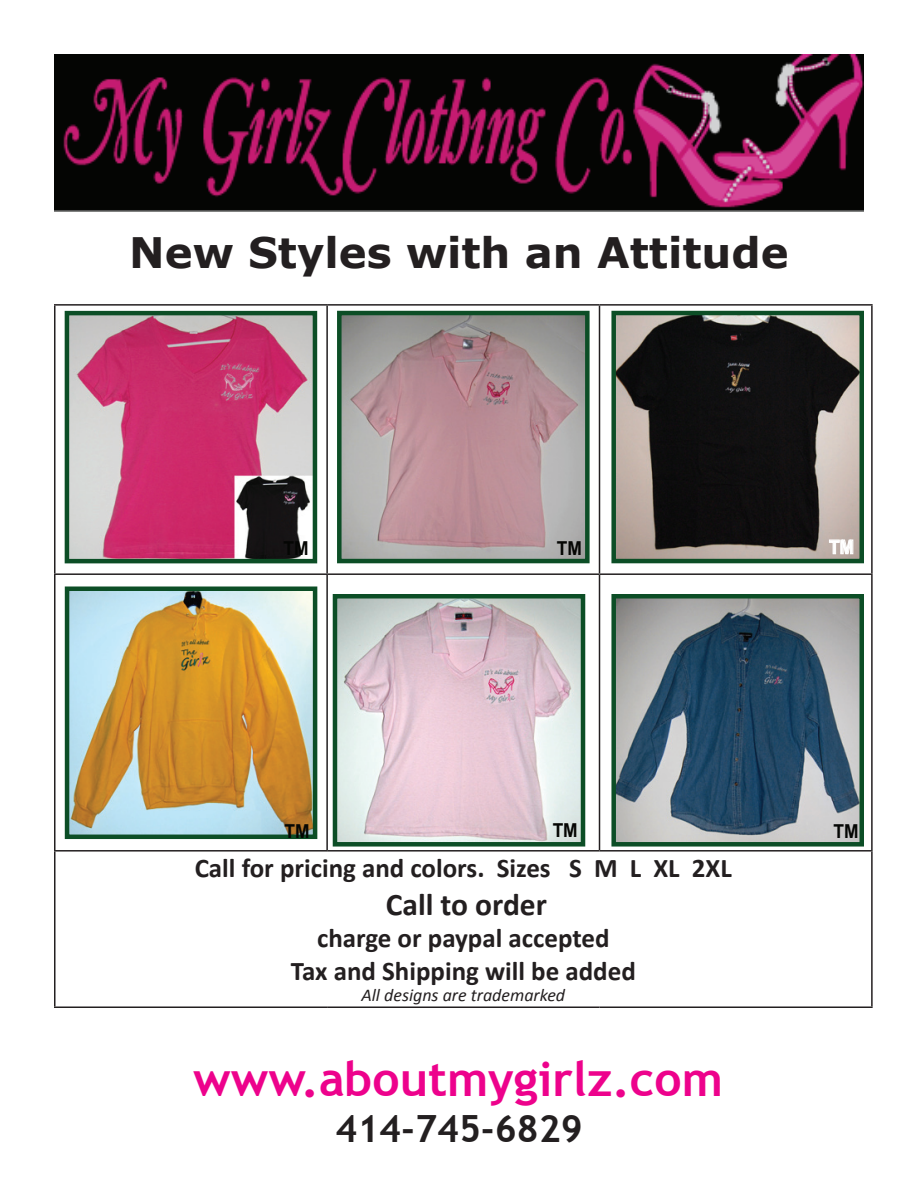
<style>
.page{position:relative;width:918px;height:1188px;background:#fff}
.page>*{position:absolute;margin:0;border:0;box-sizing:border-box;transform-origin:0 0}
.t1{font:700 48px "Trebuchet MS";color:#ed028c}
.t2{font:700 42px "Verdana";color:#231f20}
.t3{font:700 37.5px "Trebuchet MS";color:#231f20}
.t4{font:700 31.5px "Calibri";color:#231f20}
.t5{font:700 27px/32.4px "Calibri";color:#231f20;text-align:center}
.t6{font:700 19.2px "Arial";color:#050604;scale:.9 1}
.t7{font:700 19.2px "Arial";color:#fff;scale:.9 1}
.t8{font:italic 18px "Calibri";color:#231f20}
</style>
<div class="page">
<img style="left:54px;top:54px;width:810px;height:158px">
<hr style="left:54px;top:304px;width:273px;height:2px;background:#231f20">
<hr style="left:54px;top:306px;width:2px;height:267px;background:#231f20">
<hr style="left:327px;top:304px;width:273px;height:2px;background:#231f20">
<hr style="left:326px;top:306px;width:2px;height:267px;background:#231f20">
<hr style="left:600px;top:304px;width:273px;height:2px;background:#231f20">
<hr style="left:599px;top:306px;width:1px;height:267px;background:#231f20">
<hr style="left:871px;top:306px;width:2px;height:267px;background:#231f20">
<hr style="left:54px;top:573px;width:273px;height:2px;background:#231f20">
<hr style="left:54px;top:575px;width:2px;height:275px;background:#231f20">
<hr style="left:327px;top:573px;width:273px;height:2px;background:#231f20">
<hr style="left:326px;top:575px;width:2px;height:275px;background:#231f20">
<hr style="left:600px;top:573px;width:273px;height:2px;background:#231f20">
<hr style="left:599px;top:575px;width:1px;height:275px;background:#231f20">
<hr style="left:871px;top:575px;width:2px;height:275px;background:#231f20">
<hr style="left:54px;top:850px;width:273px;height:2px;background:#231f20">
<hr style="left:54px;top:852px;width:2px;height:154px;background:#231f20">
<hr style="left:327px;top:850px;width:273px;height:2px;background:#231f20">
<hr style="left:600px;top:850px;width:273px;height:2px;background:#231f20">
<hr style="left:871px;top:852px;width:2px;height:154px;background:#231f20">
<hr style="left:54px;top:1006px;width:273px;height:2px;background:#231f20">
<hr style="left:327px;top:1006px;width:273px;height:2px;background:#231f20">
<hr style="left:600px;top:1006px;width:273px;height:2px;background:#231f20">
<img style="left:70px;top:316px;width:242px;height:242px">
<div style="left:65px;top:311px;width:252px;height:252px;border:4px solid #0c4e26"></div>
<img style="left:342px;top:316px;width:243px;height:242px">
<div style="left:337px;top:311px;width:253px;height:252px;border:4px solid #0c4e26"></div>
<img style="left:616px;top:316px;width:243px;height:242px">
<div style="left:611px;top:311px;width:253px;height:252px;border:4px solid #0c4e26"></div>
<img style="left:70px;top:591px;width:242px;height:243px">
<div style="left:65px;top:586px;width:252px;height:253px;border:4px solid #0c4e26"></div>
<img style="left:338px;top:599px;width:242px;height:243px">
<div style="left:333px;top:594px;width:252px;height:253px;border:4px solid #0c4e26"></div>
<img style="left:616px;top:599px;width:243px;height:243px">
<div style="left:611px;top:594px;width:253px;height:253px;border:4px solid #0c4e26"></div>
<svg style="left:829px;top:535px;width:25px;height:20px"></svg>
<h2 class="t2" style="left:129px;top:223px;width:661px">New Styles with an Attitude</h2>
<p class="t6" style="left:283px;top:536px;width:29px">TM</p>
<p class="t6" style="left:557px;top:536px;width:29px">TM</p>
<p class="t7" style="left:829px;top:534px;width:29px">TM</p>
<p class="t6" style="left:285px;top:818px;width:29px">TM</p>
<p class="t6" style="left:553px;top:817px;width:29px">TM</p>
<p class="t6" style="left:834px;top:819px;width:29px">TM</p>
<p class="t5" style="left:195px;top:852px;width:539px">Call for pricing and colors. Sizes S M L XL 2XL</p>
<p class="t4" style="left:386px;top:884px;width:163px">Call to order</p>
<p class="t5" style="left:291px;top:922px;width:347px">charge or paypal accepted<br>Tax and Shipping will be added</p>
<p class="t8" style="left:361px;top:983px;width:205px">All designs are trademarked</p>
<h1 class="t1" style="left:193px;top:1049px;width:531px">www.aboutmygirlz.com</h1>
<h3 class="t3" style="left:335px;top:1105px;width:249px">414-745-6829</h3>
</div>
